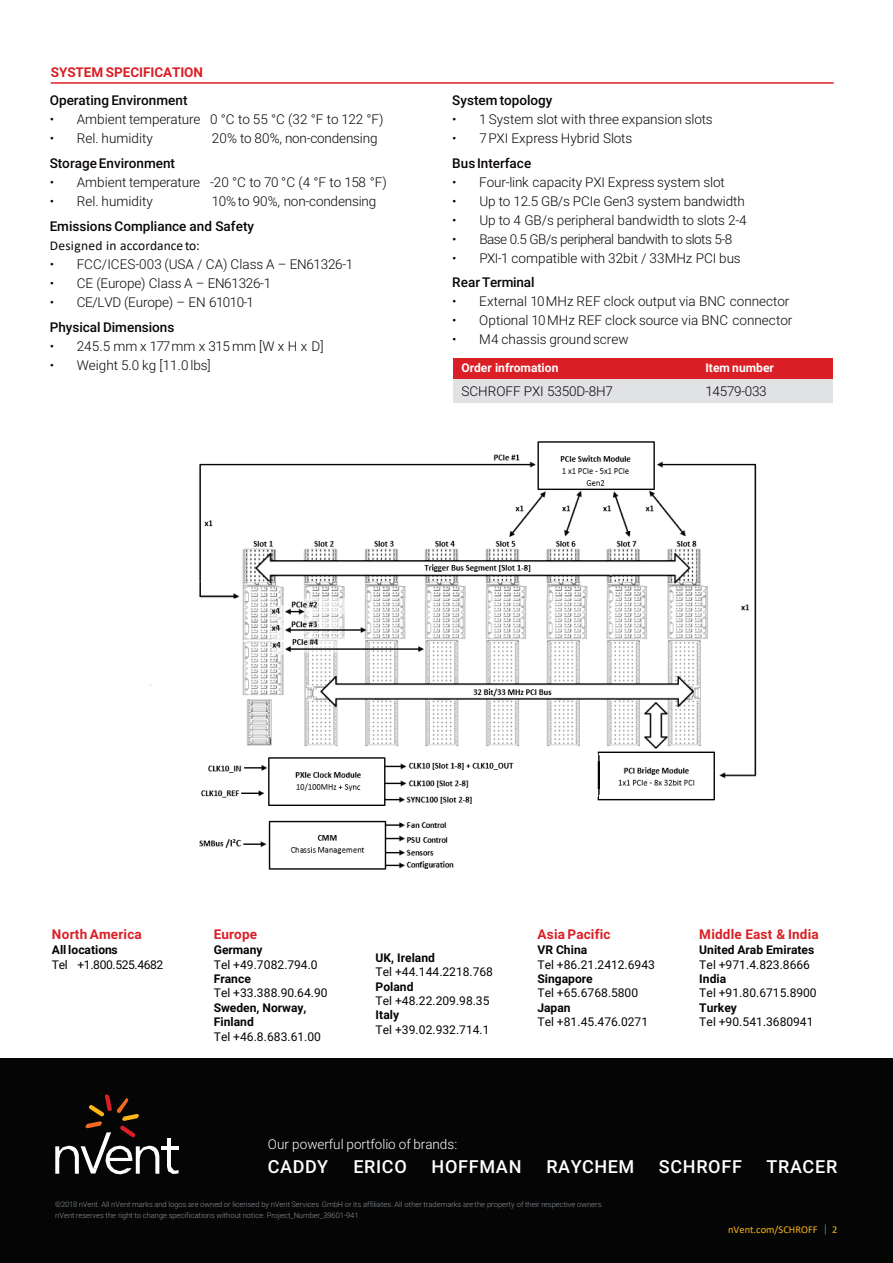
<style>
.page{position:relative;width:893px;height:1263px;background:#fff}
.page>*{position:absolute;margin:0;border:0;box-sizing:border-box;transform-origin:0 0}
.t1{font:500 18px "Roboto";letter-spacing:.035em;color:#fff}
.t2{font:300 13.5px "Roboto";letter-spacing:-.005em;color:#090507}
.t3{font:500 13.5px "Roboto";color:#090507}
.t4{font:700 13.5px "Roboto";letter-spacing:.01em;color:#da1f26}
.t5{font:300 13.5px "Roboto";letter-spacing:-.04em;color:#090507}
.t6{font:300 13.5px "Roboto";color:#fff}
.t7{font:13.5px "Calibri";letter-spacing:.005em;color:#090507}
.t8{font:12px "Roboto";letter-spacing:.005em;color:#040504}
.t9{font:700 12px/14.4px "Roboto";letter-spacing:.005em;color:#040504}
.t10{font:700 12px "Roboto";color:#fff}
.t11{font:12px "Roboto";letter-spacing:-.025em;color:#040504}
.t12{font:10.5px "Calibri";color:#fbb515}
.t13{font:300 7.5px/10.5px "Roboto";color:#8d939b}
.s1{font-family:"Roboto";font-weight:300;font-size:12px;color:#8d939b}
</style>
<div class="page">
<div style="left:0;top:1059px;width:892px;height:204px;background:#040504"></div>
<hr style="left:161px;top:1146px;width:18px;height:4px;background:#fff">
<svg style="left:167px;top:1139px;width:12px;height:35px"></svg>
<svg style="left:55px;top:1094px;width:104px;height:80px"></svg>
<hr style="left:51px;top:82px;width:782px;height:2px;background:#da1f26">
<div style="left:453px;top:358px;width:243px;height:22px;background:#da1f26"></div>
<div style="left:696px;top:358px;width:137px;height:22px;background:#da1f26"></div>
<div style="left:453px;top:379px;width:243px;height:24px;background:#e1e2e4"></div>
<div style="left:696px;top:379px;width:137px;height:24px;background:#e1e2e4"></div>
<img style="left:199px;top:441px;width:558px;height:429px">
<img style="left:579px;top:789px;width:26px;height:13px">
<img style="left:586px;top:761px;width:13px;height:28px">
<img style="left:579px;top:748px;width:26px;height:13px">
<svg style="left:199px;top:573px;width:427px;height:34px"></svg>
<p class="t4" style="left:51px;top:65px;width:154px">SYSTEM SPECIFICATION</p>
<p class="t3" style="left:50px;top:92px;width:139px">Operating Environment</p>
<p class="t2" style="left:50px;top:111px;width:335px">• Ambient temperature 0 °C to 55 °C (32 °F to 122 °F)</p>
<p class="t2" style="left:50px;top:130px;width:105px">• Rel. humidity</p>
<p class="t2" style="left:212px;top:130px;width:167px">20% to 80%, non-condensing</p>
<p class="t3" style="left:50px;top:155px;width:127px">Storage Environment</p>
<p class="t2" style="left:50px;top:174px;width:338px">• Ambient temperature -20 °C to 70 °C (4 °F to 158 °F)</p>
<p class="t2" style="left:50px;top:193px;width:105px">• Rel. humidity</p>
<p class="t2" style="left:212px;top:193px;width:166px">10% to 90%, non-condensing</p>
<p class="t3" style="left:50px;top:218px;width:206px">Emissions Compliance and Safety</p>
<p class="t7" style="left:50px;top:240px;width:151px">Designed in accordance to:</p>
<p class="t2" style="left:50px;top:256px;width:305px">• FCC/ICES-003 (USA / CA) Class A – EN61326-1</p>
<p class="t2" style="left:50px;top:275px;width:223px">• CE (Europe) Class A – EN61326-1</p>
<p class="t2" style="left:50px;top:294px;width:206px">• CE/LVD (Europe) – EN 61010-1</p>
<p class="t3" style="left:50px;top:319px;width:126px">Physical Dimensions</p>
<p class="t2" style="left:50px;top:338px;width:275px">• 245.5 mm x 177 mm x 315 mm [W x H x D]</p>
<p class="t2" style="left:50px;top:357px;width:162px">• Weight 5.0 kg [11.0 lbs]</p>
<p class="t3" style="left:452px;top:92px;width:102px">System topology</p>
<p class="t2" style="left:452px;top:111px;width:262px">• 1 System slot with three expansion slots</p>
<p class="t2" style="left:452px;top:130px;width:181px">• 7 PXI Express Hybrid Slots</p>
<p class="t3" style="left:452px;top:155px;width:80px">BusInterface</p>
<p class="t2" style="left:452px;top:174px;width:274px">• Four-link capacity PXI Express system slot</p>
<p class="t2" style="left:452px;top:193px;width:294px">• Up to 12.5 GB/s PCIe Gen3 system bandwidth</p>
<p class="t2" style="left:452px;top:212px;width:296px">• Up to 4 GB/s peripheral bandwidth to slots 2-4</p>
<p class="t5" style="left:452px;top:232px;width:281px">• Base 0.5 GB/s peripheral bandwith to slots 5-8</p>
<p class="t2" style="left:452px;top:251px;width:290px">• PXI-1 compatible with 32bit / 33MHz PCI bus</p>
<p class="t3" style="left:452px;top:274px;width:84px">Rear Terminal</p>
<p class="t2" style="left:452px;top:293px;width:338px">• External 10 MHz REF clock output via BNC connector</p>
<p class="t2" style="left:452px;top:312px;width:341px">• Optional 10 MHz REF clock source via BNC connector</p>
<p class="t2" style="left:452px;top:331px;width:178px">• M4 chassis ground screw</p>
<p class="t10" style="left:461px;top:361px;width:98px">Order infromation</p>
<p class="t10" style="left:705px;top:361px;width:70px">Item number</p>
<p class="t2" style="left:461px;top:383px;width:153px">SCHROFF PXI 5350D-8H7</p>
<p class="t2" style="left:705px;top:383px;width:63px">14579-033</p>
<p class="t4" style="left:52px;top:927px;width:91px">North America</p>
<p class="t9" style="left:52px;top:943px;width:67px">All locations</p>
<p class="t11" style="left:52px;top:957px;width:113px">Tel +1.800.525.4682</p>
<p class="t4" style="left:214px;top:927px;width:45px">Europe</p>
<p class="t9" style="left:214px;top:943px;width:50px">Germany</p>
<p class="t8" style="left:214px;top:957px;width:105px">Tel +49.7082.794.0</p>
<p class="t9" style="left:214px;top:972px;width:39px">France</p>
<p class="t8" style="left:214px;top:986px;width:115px">Tel +33.388.90.64.90</p>
<p class="t9" style="left:214px;top:1000px;width:94px">Sweden, Norway,<br>Finland</p>
<p class="t8" style="left:214px;top:1029px;width:109px">Tel +46.8.683.61.00</p>
<p class="t9" style="left:375px;top:950px;width:61px">UK, Ireland</p>
<p class="t8" style="left:375px;top:965px;width:119px">Tel +44.144.2218.768</p>
<p class="t9" style="left:375px;top:979px;width:39px">Poland</p>
<p class="t8" style="left:375px;top:994px;width:115px">Tel +48.22.209.98.35</p>
<p class="t9" style="left:375px;top:1008px;width:25px">Italy</p>
<p class="t8" style="left:375px;top:1023px;width:115px">Tel +39.02.932.714.1</p>
<p class="t4" style="left:537px;top:927px;width:75px">Asia Pacific</p>
<p class="t9" style="left:537px;top:943px;width:51px">VR China</p>
<p class="t8" style="left:537px;top:957px;width:119px">Tel +86.21.2412.6943</p>
<p class="t9" style="left:537px;top:972px;width:57px">Singapore</p>
<p class="t8" style="left:537px;top:986px;width:102px">Tel +65.6768.5800</p>
<p class="t9" style="left:537px;top:1000px;width:35px">Japan</p>
<p class="t8" style="left:537px;top:1015px;width:112px">Tel +81.45.476.0271</p>
<p class="t4" style="left:699px;top:927px;width:121px">Middle East &amp; India</p>
<p class="t9" style="left:699px;top:943px;width:116px">United Arab Emirates</p>
<p class="t8" style="left:699px;top:957px;width:112px">Tel +971.4.823.8666</p>
<p class="t9" style="left:699px;top:972px;width:28px">India</p>
<p class="t8" style="left:699px;top:986px;width:119px">Tel +91.80.6715.8900</p>
<p class="t9" style="left:699px;top:1000px;width:39px">Turkey</p>
<p class="t8" style="left:699px;top:1015px;width:116px">Tel +90.541.3680941</p>
<p class="t6" style="left:268px;top:1137px;width:191px">Our powerful portfolio of brands:</p>
<h1 class="t1" style="left:268px;top:1156px;width:62px">CADDY</h1>
<h1 class="t1" style="left:353px;top:1156px;width:55px">ERICO</h1>
<h1 class="t1" style="left:431px;top:1156px;width:92px">HOFFMAN</h1>
<h1 class="t1" style="left:546px;top:1156px;width:89px">RAYCHEM</h1>
<p class="t13" style="left:55px;top:1200px;width:549px">©2018 nVent. All nVent marks and logos are owned or licensed by nVent Services GmbH or its affiliates. All other trademarks are the property of their respective owners. nVent reserves the right to change specifications without notice. Project_Number_39601-941</p>
<h1 class="t1" style="left:658px;top:1156px;width:85px">SCHROFF</h1>
<h1 class="t1" style="left:766px;top:1156px;width:72px">TRACER</h1>
<p class="t12" style="left:728px;top:1225px;width:111px">nVent.com/SCHROFF <span class="s1">|</span> 2</p>
</div>
